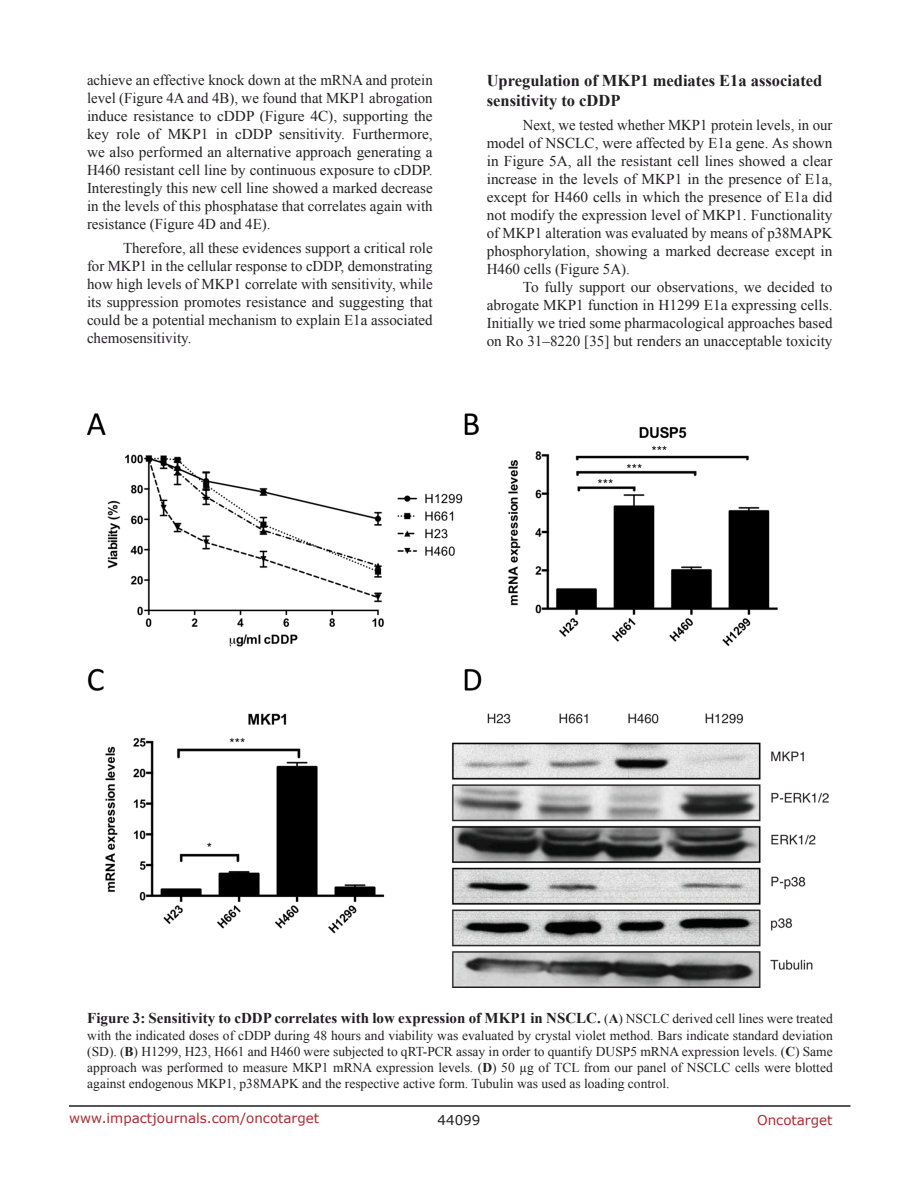
<style>
.page{position:relative;width:918px;height:1188px;background:#fff}
.page>*{position:absolute;margin:0;border:0;box-sizing:border-box;transform-origin:0 0}
.SubHeading_middle{font:700 16.5px/19.8px "Times New Roman";color:#221f22}
.BodyText{font:15px/18px "Times New Roman";color:#221f22;text-align:justify}
.FigureText{font:700 15px "Times New Roman";color:#221f22}
.FigureText-2{font:13.5px/16.2px "Times New Roman";color:#221f22;text-align:justify}
.t1{font:13.5px "Verdana";color:#ac2b31}
.t2{font:13.5px "Verdana";color:#221f22}
.s1{font-weight:400;font-size:13.5px}
.s2{font-size:13.5px}
.s3{font-weight:700}
</style>
<div class="page">
<hr style="left:69px;top:1105px;width:781px;height:2px;background:#231f20">
<img style="left:88px;top:413px;width:740px;height:574px">
<p class="BodyText" style="left:87px;top:71px;width:347px">achieve an effective knock down at the mRNA and protein level (Figure 4A and 4B), we found that MKP1 abrogation induce resistance to cDDP (Figure 4C), supporting the key role of MKP1 in cDDP sensitivity. Furthermore, we also performed an alternative approach generating a H460 resistant cell line by continuous exposure to cDDP.<br>Interestingly this new cell line showed a marked decrease in the levels of this phosphatase that correlates again with resistance (Figure 4D and 4E).</p>
<p class="BodyText" style="left:87px;top:239px;width:347px;text-indent:36px">Therefore, all these evidences support a critical role for MKP1 in the cellular response to cDDP, demonstrating how high levels of MKP1 correlate with sensitivity, while its suppression promotes resistance and suggesting that could be a potential mechanism to explain E1a associated chemosensitivity.</p>
<p class="SubHeading_middle" style="left:487px;top:70px;width:337px">Upregulation of MKP1 mediates E1a associated sensitivity to cDDP</p>
<p class="BodyText" style="left:487px;top:116px;width:347px;text-indent:36px">Next, we tested whether MKP1 protein levels, in our model of NSCLC, were affected by E1a gene. As shown in Figure 5A, all the resistant cell lines showed a clear increase in the levels of MKP1 in the presence of E1a, except for H460 cells in which the presence of E1a did not modify the expression level of MKP1. Functionality of MKP1 alteration was evaluated by means of p38MAPK phosphorylation, showing a marked decrease except in H460 cells (Figure 5A).</p>
<p class="BodyText" style="left:487px;top:278px;width:347px;text-indent:36px">To fully support our observations, we decided to abrogate MKP1 function in H1299 E1a expressing cells.<br>Initially we tried some pharmacological approaches based on Ro 31–8220 [35] but renders an unacceptable toxicity</p>
<p class="FigureText" style="left:87px;top:1008px;width:747px">Figure 3: Sensitivity to cDDP correlates with low expression of MKP1 in NSCLC. <span class="s1">(</span><span class="s2">A</span><span class="s1">) NSCLC derived cell lines were treated</span></p>
<p class="FigureText-2" style="left:87px;top:1027px;width:747px">with the indicated doses of cDDP during 48 hours and viability was evaluated by crystal violet method. Bars indicate standard deviation (SD). (<span class="s3">B</span>) H1299, H23, H661 and H460 were subjected to qRT-PCR assay in order to quantify DUSP5 mRNA expression levels. (<span class="s3">C</span>) Same approach was performed to measure MKP1 mRNA expression levels. (<span class="s3">D</span>) 50 µg of TCL from our panel of NSCLC cells were blotted against endogenous MKP1, p38MAPK and the respective active form. Tubulin was used as loading control.</p>
<p class="t1" style="left:69px;top:1109px;width:252px">www.impactjournals.com/oncotarget</p>
<p class="t2" style="left:438px;top:1111px;width:44px">44099</p>
<p class="t1" style="left:757px;top:1111px;width:77px">Oncotarget</p>
</div>
